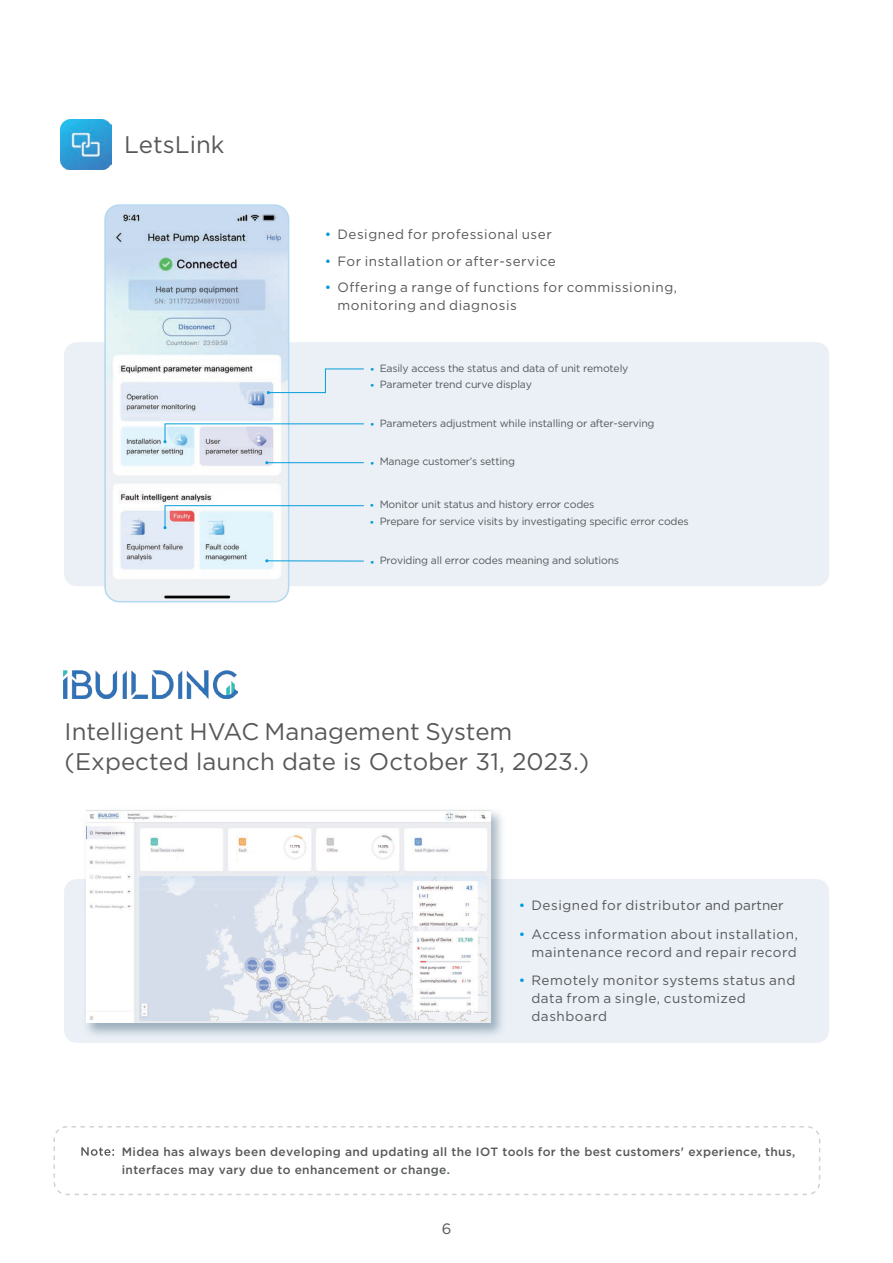
<style>
.page{position:relative;width:893px;height:1263px;background:#fff}
.page>*{position:absolute;margin:0;border:0;box-sizing:border-box;transform-origin:0 0}
.t1{font:24px/30px "Gotham";color:#57585a}
.t2{font:15px "Gotham";color:#57585a}
.t3{font:13.5px/18px "Gotham";letter-spacing:.04em;color:#57585a}
.t4{font:13.5px/26.5px "Gotham";color:#0099da;text-align:justify}
.t5{font:500 12px/18px "Gotham HTF";letter-spacing:.025em;color:#57585a}
.t6{font:10.5px/16.5px "Gotham";letter-spacing:-.02em;color:#57585a}
.t7{font:10.5px/16.5px "Gotham";color:#0099da}
.s1{color:#0099da}
</style>
<div class="page">
<div style="left:64px;top:342px;width:765px;height:244px;background:#eaf0f6;border-radius:13px"></div>
<div style="left:64px;top:879px;width:765px;height:164px;background:#eaf0f6;border-radius:13px"></div>
<img style="left:60px;top:119px;width:51px;height:51px">
<img style="left:86px;top:810px;width:416px;height:225px">
<img style="left:87px;top:810px;width:403px;height:212px">
<div style="left:151px;top:853px;width:25px;height:9px;background:#fff"></div>
<div style="left:238px;top:853px;width:26px;height:9px;background:#fff"></div>
<div style="left:325px;top:853px;width:25px;height:9px;background:#fff"></div>
<div style="left:413px;top:853px;width:26px;height:9px;background:#fff"></div>
<div style="left:53px;top:1126px;width:767px;height:69px;border:2px dashed #d1d2d4;border-radius:13px"></div>
<svg style="left:81px;top:1147px;width:33px;height:9px"></svg>
<img style="left:64px;top:671px;width:173px;height:28px">
<svg style="left:104px;top:204px;width:185px;height:398px"></svg>
<hr style="left:267px;top:560px;width:97px;height:1px;background:#069edb">
<hr style="left:267px;top:462px;width:97px;height:1px;background:#069edb">
<svg style="left:267px;top:368px;width:97px;height:26px"></svg>
<svg style="left:163px;top:423px;width:201px;height:20px"></svg>
<svg style="left:163px;top:505px;width:201px;height:24px"></svg>
<h1 class="t1" style="left:124px;top:129px;width:102px">LetsLink</h1>
<p class="t4" style="left:325px;top:221px;width:8px">• • •</p>
<p class="t3" style="left:337px;top:221px;width:341px;line-height:26.5px">Designed for professional user<br>For installation or after-service<br>Offering a range of functions for commissioning,</p>
<p class="t3" style="left:337px;top:296px;width:181px">monitoring and diagnosis</p>
<p class="t6" style="left:380px;top:359px;width:250px">Easily access the status and data of unit remotely<br>Parameter trend curve display</p>
<p class="t7" style="left:370px;top:361px;width:7px">• •</p>
<p class="t7" style="left:370px;top:416px;width:7px">•</p>
<p class="t7" style="left:370px;top:455px;width:7px">•</p>
<p class="t6" style="left:380px;top:415px;width:276px">Parameters adjustment while installing or after-serving</p>
<p class="t6" style="left:380px;top:453px;width:137px">Manage customer’s setting</p>
<p class="t7" style="left:370px;top:497px;width:7px">• •</p>
<p class="t6" style="left:380px;top:496px;width:310px">Monitor unit status and history error codes<br>Prepare for service visits by investigating specific error codes</p>
<p class="t6" style="left:380px;top:552px;width:241px">Providing all error codes meaning and solutions</p>
<p class="t7" style="left:370px;top:553px;width:7px">•</p>
<h1 class="t1" style="left:65px;top:716px;width:526px">Intelligent HVAC Management System (Expected launch date is October 31, 2023.)</h1>
<p class="t3" style="left:519px;top:896px;width:266px"><span class="s1">•</span> Designed for distributor and partner</p>
<p class="t3" style="left:519px;top:924px;width:281px;text-align:right"><span class="s1">•</span> Access information about installation, maintenance record and repair record</p>
<p class="t3" style="left:531px;top:971px;width:265px;text-indent:-13px"><span class="s1">•</span> Remotely monitor systems status and data from a single, customized dashboard</p>
<p class="t5" style="left:122px;top:1142px;width:675px">Midea has always been developing and updating all the IOT tools for the best customers' experience, thus, interfaces may vary due to enhancement or change.</p>
<p class="t2" style="left:442px;top:1220px;width:11px">6</p>
</div>
